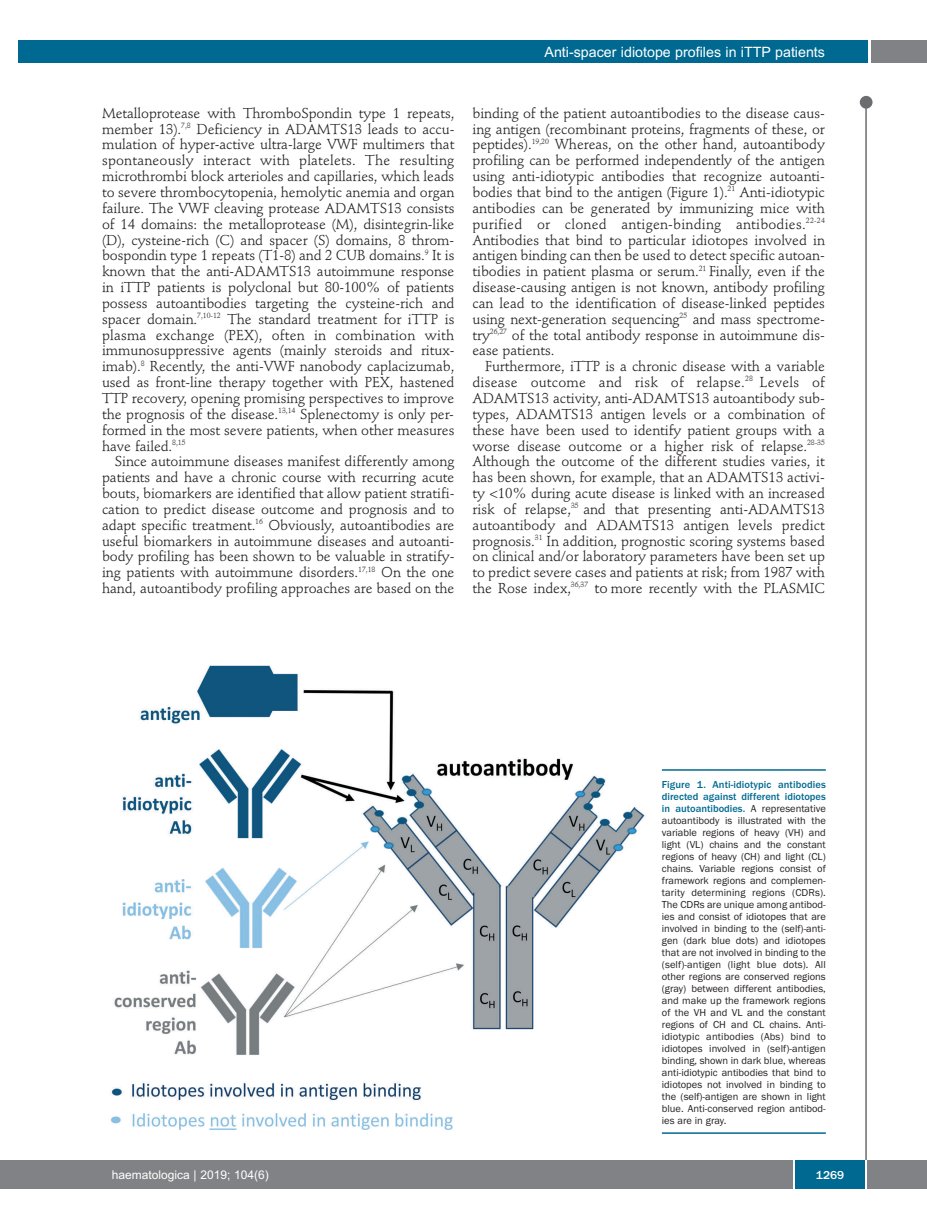
<style>
.page{position:relative;width:927px;height:1225px;background:#fff}
.page>*{position:absolute;margin:0;border:0;box-sizing:border-box;transform-origin:0 0}
.t1{font:14.25px/15.9px "Stempel Schneidler";letter-spacing:-.005em;color:#231f20;text-align:justify}
.t2{font:14.25px "Arial";color:#fff}
.t3{font:12px "Arial";color:#fff}
.t4{font:500 12px "Franklin Gothic";color:#fff}
.t5{font:10.5px/12px "Franklin Gothic";color:#231f20;text-align:justify}
.s1{font-size:15px}
.s2{font-weight:500;color:#006991}
</style>
<div class="page">
<div style="left:860px;top:96px;width:12px;height:13px;background:#6c6d70;border-radius:50%"></div>
<hr style="left:865px;top:98px;width:2px;height:1062px;background:#6c6d70">
<div style="left:871px;top:40px;width:56px;height:22px;background:#808285"></div>
<div style="left:18px;top:40px;width:849px;height:22px;background:#006991"></div>
<div style="left:17px;top:1160px;width:910px;height:28px;background:#808285"></div>
<div style="left:795px;top:1160px;width:70px;height:28px;background:#006991"></div>
<hr style="left:793px;top:1160px;width:2px;height:28px;background:#fff">
<hr style="left:865px;top:1160px;width:2px;height:28px;background:#fff">
<div style="left:0;top:1160px;width:17px;height:28px;background:#808285"></div>
<img style="left:110px;top:665px;width:535px;height:465px">
<hr style="left:662px;top:769px;width:164px;height:1px;background:#006991">
<hr style="left:662px;top:1132px;width:164px;height:1px;background:#006991">
<p class="t2" style="left:544px;top:44px;width:282px">Anti-spacer idiotope profiles in iTTP patients</p>
<p class="t1" style="left:102px;top:106px;width:354px">Metalloprotease with ThromboSpondin type 1 repeats, member 13).<sup>7,8</sup> Deficiency in ADAMTS13 leads to accu&shy;mulation of hyper-active ultra-large VWF multimers that spontaneously interact with platelets. The resulting microthrombi block arterioles and capillaries, which leads to severe thrombocytopenia, hemolytic anemia and organ failure. The VWF cleaving protease ADAMTS13 consists of 14 domains: the metalloprotease (M), disintegrin-like (D), cysteine-rich (C) and spacer (S) domains, 8 throm&shy;bospondin type 1 repeats (T1-8) and 2 CUB domains.<sup>9</sup> It is known that the anti-ADAMTS13 autoimmune response in iTTP patients is polyclonal but 80-100% of patients possess autoantibodies targeting the cysteine-rich and spacer domain.<sup>7,10-12</sup> The standard treatment for iTTP is plasma exchange (PEX), often in combination with immunosuppressive agents (mainly steroids and ritux&shy;imab).<sup>8</sup> Recently, the anti-VWF nanobody caplacizumab, used as front-line therapy together with PEX, hastened TTP recovery, opening promising perspectives to improve the prognosis of the disease.<sup>13,14</sup> Splenectomy is only per&shy;formed in the most severe patients, when other measures have failed.<sup>8,15</sup></p>
<p class="t1" style="left:102px;top:455px;width:354px;text-indent:13px">Since autoimmune diseases manifest differently among patients and have a chronic course with recurring acute bouts, biomarkers are identified that allow patient stratifi&shy;cation to predict disease outcome and prognosis and to adapt specific treatment.<sup>16</sup> Obviously, autoantibodies are useful biomarkers in autoimmune diseases and autoanti&shy;body profiling has been shown to be valuable in stratify&shy;ing patients with autoimmune disorders.<sup>17,18</sup> On the one hand, autoantibody profiling approaches are based on the</p>
<p class="t1" style="left:472px;top:106px;width:354px">binding of the patient autoantibodies to the disease caus&shy;ing antigen (recombinant proteins, fragments of these, or peptides).<sup>19,20</sup> Whereas, on the other hand, autoantibody profiling can be performed independently of the antigen using anti-idiotypic antibodies that recognize autoanti&shy;bodies that bind to the antigen (Figure 1).<sup>21</sup> Anti-idiotypic antibodies can be generated by immunizing mice with purified or cloned antigen-binding antibodies.<sup>22-24<br></sup>Antibodies that bind to particular idiotopes involved in antigen binding can then be used to detect specific autoan&shy;tibodies in patient plasma or serum.<sup>21</sup> Finally, even if the disease-causing antigen is not known, antibody profiling can lead to the identification of disease-linked peptides using next-generation sequencing<sup>25</sup> and mass spectrome&shy;try<sup>26,27</sup> of the total antibody response in autoimmune dis&shy;ease patients.</p>
<p class="t1" style="left:472px;top:360px;width:354px;text-indent:13px">Furthermore, iTTP is a chronic disease with a variable disease outcome and risk of relapse.<sup>28</sup> Levels of ADAMTS13 activity, anti-ADAMTS13 autoantibody sub&shy;types, ADAMTS13 antigen levels or a combination of these have been used to identify patient groups with a worse disease outcome or a higher risk of relapse.<sup>28-35<br></sup>Although the outcome of the different studies varies, it has been shown, for example, that an ADAMTS13 activi&shy;ty &lt;10% during acute disease is linked with an increased risk of relapse,<sup>35</sup> and that presenting anti-ADAMTS13 autoantibody and ADAMTS13 antigen levels predict prognosis.<sup>31</sup> In addition, prognostic scoring systems based on clinical and/or laboratory parameters have been set up to predict severe cases and patients at risk; from 1987 with the Rose index,<sup>36,37</sup> <span class="s1">to</span> more recently with the PLASMIC</p>
<p class="t5" style="left:662px;top:778px;width:165px"><span class="s2">Figure 1. Anti-idiotypic antibodies directed against different idiotopes in autoantibodies.</span> A representative autoantibody is illustrated with the variable regions of heavy (VH) and light (VL) chains and the constant regions of heavy (CH) and light (CL) chains. Variable regions consist of framework regions and complemen&shy;tarity determining regions (CDRs).<br>The CDRs are unique among antibod&shy;ies and consist of idiotopes that are involved in binding to the (self)-anti&shy;gen (dark blue dots) and idiotopes that are not involved in binding to the (self)-antigen (light blue dots). All other regions are conserved regions (gray) between different antibodies, and make up the framework regions of the VH and VL and the constant regions of CH and CL chains. Anti&shy;idiotypic antibodies (Abs) bind to idiotopes involved in (self)-antigen binding, shown in dark blue, whereas anti-idiotypic antibodies that bind to idiotopes not involved in binding to the (self)-antigen are shown in light blue. Anti-conserved region antibod&shy;ies are in gray.</p>
<p class="t3" style="left:112px;top:1167px;width:158px">haematologica | 2019; 104(6)</p>
<p class="t4" style="left:816px;top:1167px;width:30px">1269</p>
</div>
